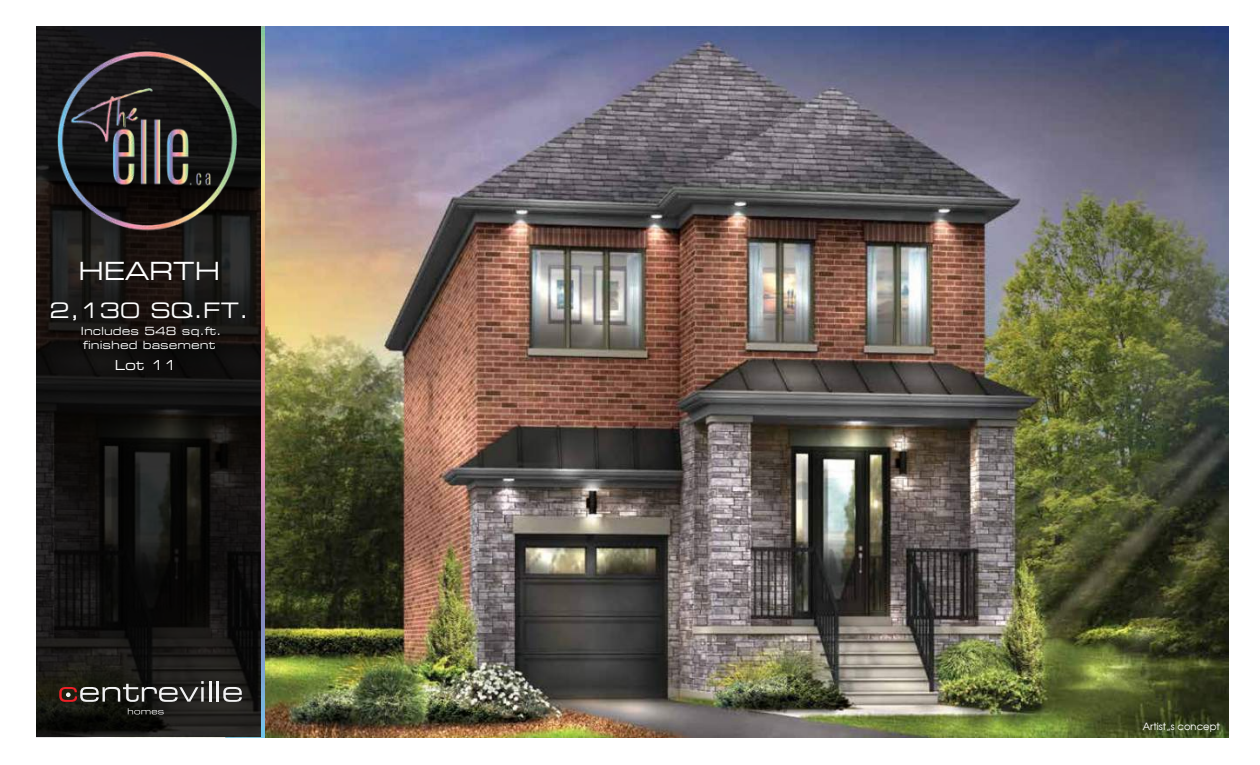
<style>
.page{position:relative;width:1260px;height:765px;background:#fff}
.page>*{position:absolute;margin:0;border:0;box-sizing:border-box;transform-origin:0 0}
.t1{font:expanded 25px "Square 721 BT";color:#fff}
.t2{font:expanded 21.25px "Square 721 BT";color:#fff}
.t3{font:expanded 13.75px "Square 721 BT";color:#fff}
.t4{font:expanded 11.25px/13.8px "Square 721 BT";color:#fff}
.t5{font:10px "Avant Garde";color:#fff}
</style>
<div class="page">
<img style="left:265px;top:26px;width:963px;height:711px">
<img style="left:36px;top:26px;width:225px;height:711px">
<hr style="left:209px;top:681px;width:2px;height:21px;background:#f2f2f3">
<hr style="left:217px;top:681px;width:2px;height:21px;background:#f2f2f3">
<svg style="left:223px;top:687px;width:19px;height:15px"></svg>
<svg style="left:128px;top:708px;width:36px;height:6px"></svg>
<svg style="left:59px;top:681px;width:145px;height:21px;background:#4e4743"></svg>
<img style="left:49px;top:46px;width:195px;height:186px">
<h1 class="t1" style="left:78px;top:256px;width:143px">HEARTH</h1>
<h2 class="t2" style="left:50px;top:298px;width:201px">2,130 SQ.FT.</h2>
<p class="t3" style="left:115px;top:357px;width:64px">Lot 11</p>
<p class="t4" style="left:81px;top:324px;width:142px">Includes 548 sq.ft. finished basement</p>
<p class="t5" style="left:1143px;top:720px;width:79px">Artist’s concept</p>
</div>
